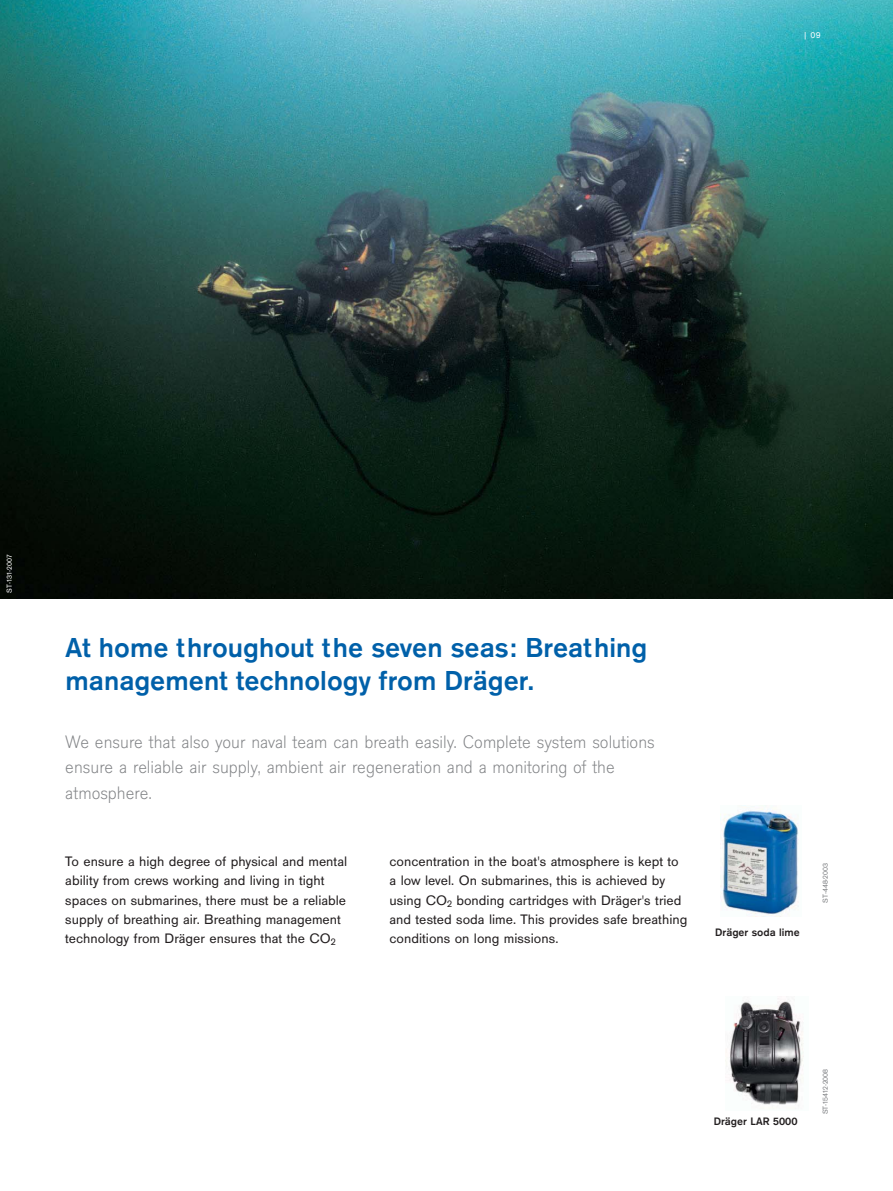
<style>
.page{position:relative;width:893px;height:1191px;background:#fff}
.page>*{position:absolute;margin:0;border:0;box-sizing:border-box;transform-origin:0 0}
.t1{font:700 28.5px/33px "Draeger San";color:#0060a9}
.t2{font:300 18.75px/25.5px "Draeger San";color:#808285}
.t3{font:14.25px/19.2px "Draeger San";color:#231f20}
.t4{font:700 11.25px "Draeger San";color:#231f20}
.t5{font:9px "Draeger San Tab";color:#fff}
.t6{font:7.5px "Draeger San";color:#808285}
.t7{font:7.5px "Draeger San";letter-spacing:.01em;color:#fff}
</style>
<div class="page">
<img style="left:0;top:0;width:893px;height:598px">
<img style="left:720px;top:806px;width:79px;height:110px">
<img style="left:725px;top:998px;width:79px;height:108px">
<p class="t5" style="left:803px;top:30px;width:19px">| 09</p>
<p class="t7" style="left:6px;top:592px;width:40px;rotate:-90deg">ST-131-2007</p>
<h1 class="t1" style="left:65px;top:632px;width:583px">At home throughout the seven seas: Breathing management technology from Dräger.</h1>
<h2 class="t2" style="left:65px;top:730px;width:591px">We ensure that also your naval team can breath easily. Complete system solutions ensure a reliable air supply, ambient air regeneration and a monitoring of the atmosphere.</h2>
<p class="t3" style="left:65px;top:853px;width:283px">To ensure a high degree of physical and mental ability from crews working and living in tight spaces on submarines, there must be a reliable supply of breathing air. Breathing management technology from Dräger ensures that the CO<sub>2</sub></p>
<p class="t3" style="left:389px;top:853px;width:299px">concentration in the boat's atmosphere is kept to a low level. On submarines, this is achieved by using CO<sub>2</sub> bonding cartridges with Dräger's tried and tested soda lime. This provides safe breathing conditions on long missions.</p>
<p class="t4" style="left:715px;top:927px;width:86px">Dräger soda lime</p>
<p class="t6" style="left:822px;top:902px;width:41px;rotate:-90deg">ST-448-2003</p>
<p class="t4" style="left:714px;top:1116px;width:85px">Dräger LAR 5000</p>
<p class="t6" style="left:822px;top:1114px;width:47px;rotate:-90deg">ST-15412-2008</p>
</div>
